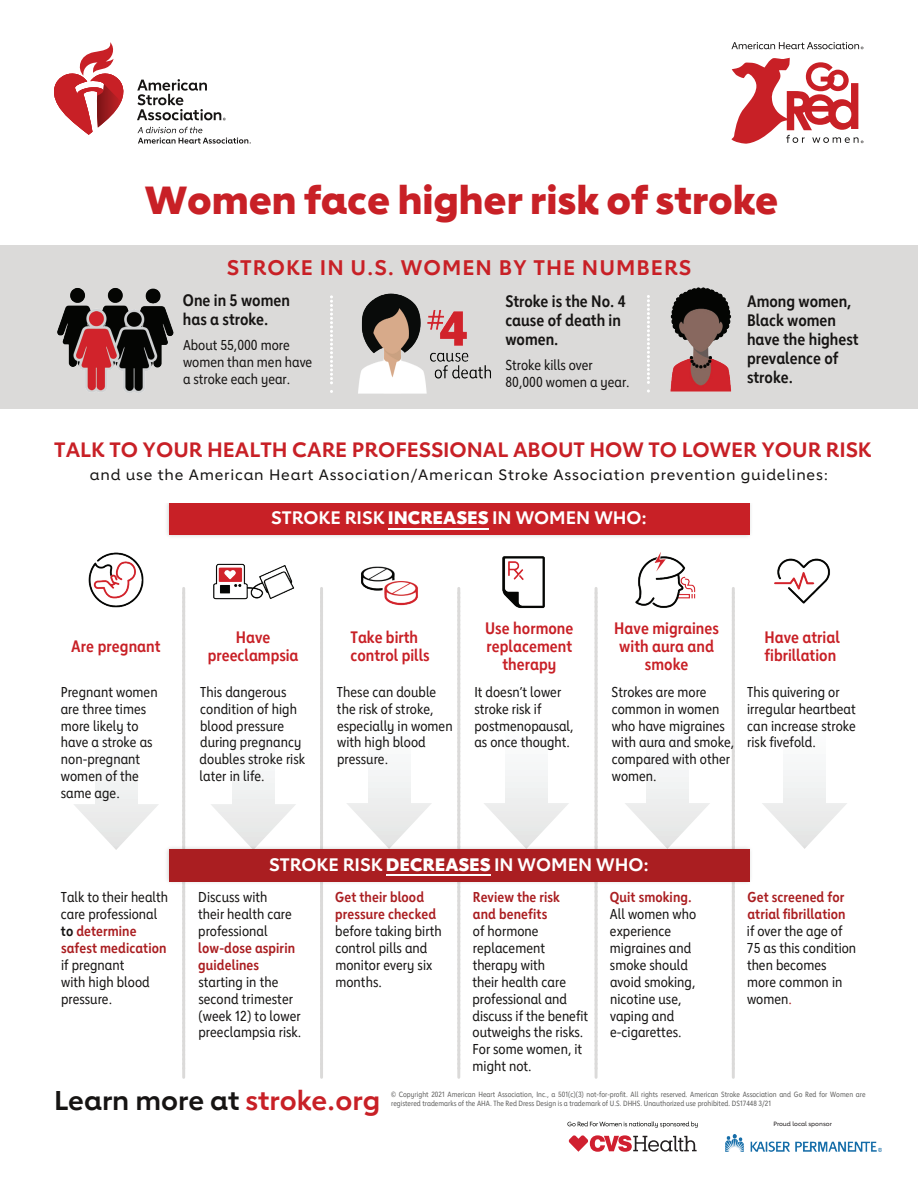
<style>
.page{position:relative;width:918px;height:1188px;background:#fff}
.page>*{position:absolute;margin:0;border:0;box-sizing:border-box;transform-origin:0 0}
.t1{font:800 39px "Lub Dub";color:#c82026}
.t2{font:700 27px "Lub Dub";color:#161413}
.t3{font:700 21px "Lub Dub";letter-spacing:.05em;color:#c82026}
.t4{font:700 20.7px "Lub Dub";color:#c82026}
.t5{font:700 18px "Lub Dub";color:#fff}
.t6{font:700 16.5px/18px "Lub Dub Condensed";color:#c82026;text-align:center}
.t7{font:700 16.5px/19.2px "Lub Dub Condensed";color:#161413}
.t8{font:500 15px "Lub Dub";letter-spacing:.055em;color:#161413}
.t9{font:14.25px/17px "Lub Dub Condensed";letter-spacing:.005em;color:#161413}
.t10{font:700 14.25px/17px "Lub Dub Condensed";letter-spacing:.005em;color:#aa1e21}
.t11{font:7.5px/8.7px "Lub Dub Condensed";color:#616160}
.t12{font:500 6.15px "Lub Dub";color:#211d1e}
.s1{font-weight:800}
.s2{font-weight:700}
.s3{font-weight:700;color:#aa1e21}
.s4{color:#aa1e21}
.s5{color:#c82026}
</style>
<div class="page">
<svg style="left:54px;top:42px;width:70px;height:93px"></svg>
<div style="left:95px;top:719px;width:42px;height:100px;background:#f6f8f8"></div>
<svg style="left:74px;top:804px;width:84px;height:46px"></svg>
<hr style="left:182px;top:588px;width:3px;height:489px;background:#dbdad9">
<div style="left:232px;top:719px;width:42px;height:100px;background:#f6f8f8"></div>
<svg style="left:211px;top:804px;width:85px;height:41px"></svg>
<svg style="left:137px;top:79px;width:89px;height:41px"></svg>
<svg style="left:138px;top:127px;width:113px;height:17px"></svg>
<hr style="left:320px;top:588px;width:3px;height:489px;background:#dbdad9">
<div style="left:368px;top:718px;width:42px;height:100px;background:#f6f8f8"></div>
<svg style="left:347px;top:803px;width:84px;height:42px"></svg>
<hr style="left:457px;top:588px;width:3px;height:489px;background:#dbdad9">
<div style="left:505px;top:718px;width:42px;height:100px;background:#f6f8f8"></div>
<svg style="left:484px;top:803px;width:85px;height:42px"></svg>
<hr style="left:595px;top:588px;width:3px;height:489px;background:#dbdad9">
<div style="left:646px;top:718px;width:42px;height:100px;background:#f6f8f8"></div>
<svg style="left:625px;top:803px;width:85px;height:42px"></svg>
<hr style="left:732px;top:588px;width:3px;height:489px;background:#dbdad9">
<div style="left:784px;top:718px;width:42px;height:100px;background:#f6f8f8"></div>
<svg style="left:762px;top:803px;width:85px;height:46px"></svg>
<div style="left:0;top:246px;width:918px;height:163px;background:#dbdad9"></div>
<svg style="left:731px;top:42px;width:132px;height:7px"></svg>
<svg style="left:731px;top:58px;width:132px;height:86px"></svg>
<img style="left:88px;top:552px;width:56px;height:56px">
<img style="left:213px;top:563px;width:81px;height:37px">
<img style="left:361px;top:566px;width:57px;height:40px">
<img style="left:502px;top:556px;width:43px;height:53px">
<img style="left:635px;top:552px;width:61px;height:56px">
<img style="left:774px;top:558px;width:56px;height:46px">
<img style="left:167px;top:503px;width:584px;height:34px">
<div style="left:169px;top:503px;width:580px;height:32px;background:#c82026"></div>
<hr style="left:388px;top:528px;width:100px;height:1px;background:#fff">
<img style="left:167px;top:845px;width:584px;height:40px">
<div style="left:169px;top:849px;width:580px;height:32px;background:#aa1e21"></div>
<hr style="left:386px;top:874px;width:104px;height:2px;background:#fff">
<img style="left:57px;top:288px;width:117px;height:104px">
<svg style="left:330px;top:295px;width:3px;height:89px"></svg>
<svg style="left:647px;top:295px;width:3px;height:89px"></svg>
<img style="left:358px;top:293px;width:133px;height:101px">
<img style="left:670px;top:287px;width:62px;height:105px">
<svg style="left:569px;top:1135px;width:128px;height:17px"></svg>
<svg style="left:567px;top:1121px;width:131px;height:7px"></svg>
<img style="left:726px;top:1134px;width:155px;height:18px">
<h1 class="t1" style="left:145px;top:177px;width:635px">Women face higher risk of stroke</h1>
<h3 class="t3" style="left:227px;top:255px;width:466px">STROKE IN U.S. WOMEN BY THE NUMBERS</h3>
<p class="t7" style="left:183px;top:291px;width:108px">One in 5 women has a stroke.</p>
<p class="t9" style="left:183px;top:336px;width:131px">About 55,000 more women than men have a stroke each year.</p>
<p class="t7" style="left:505px;top:291px;width:122px">Stroke is the No. 4 cause of death in women.</p>
<p class="t9" style="left:506px;top:357px;width:126px">Stroke kills over<br>80,000 women a year.</p>
<p class="t7" style="left:747px;top:291px;width:113px">Among women,<br>Black women have the highest prevalence of stroke.</p>
<h3 class="t4" style="left:54px;top:437px;width:819px">TALK TO YOUR HEALTH CARE PROFESSIONAL ABOUT HOW TO LOWER YOUR RISK</h3>
<p class="t8" style="left:90px;top:466px;width:740px">and use the American Heart Association/American Stroke Association prevention guidelines:</p>
<p class="t5" style="left:271px;top:507px;width:377px">STROKE RISK <span class="s1">INCREASES</span> IN WOMEN WHO:</p>
<p class="t6" style="left:71px;top:637px;width:91px">Are pregnant</p>
<p class="t6" style="left:208px;top:628px;width:92px">Have preeclampsia</p>
<p class="t9" style="left:61px;top:683px;width:98px">Pregnant women are three times more likely to have a stroke as non-pregnant women of the same age.</p>
<p class="t9" style="left:200px;top:683px;width:107px">This dangerous condition of high blood pressure during pregnancy doubles stroke risk later in life.</p>
<p class="t6" style="left:351px;top:628px;width:81px;text-align:left">Take birth control pills</p>
<p class="t6" style="left:485px;top:619px;width:90px">Use hormone replacement therapy</p>
<p class="t9" style="left:337px;top:683px;width:117px">These can double the risk of stroke, especially in women with high blood pressure.</p>
<p class="t9" style="left:474px;top:683px;width:101px">It doesn’t lower stroke risk if postmenopausal, as once thought.</p>
<p class="t6" style="left:614px;top:619px;width:106px">Have migraines with aura and smoke</p>
<p class="t6" style="left:765px;top:628px;width:77px;text-align:left">Have atrial fibrillation</p>
<p class="t9" style="left:612px;top:683px;width:124px">Strokes are more common in women who have migraines with aura and smoke, compared with other women.</p>
<p class="t9" style="left:747px;top:683px;width:110px">This quivering or irregular heartbeat can increase stroke risk fivefold.</p>
<p class="t9" style="left:61px;top:889px;width:108px">Talk to their health care professional <span class="s2">to</span> <span class="s3">determine safest medication</span></p>
<p class="t9" style="left:61px;top:956px;width:90px">if pregnant with high blood pressure.</p>
<p class="t5" style="left:269px;top:853px;width:381px">STROKE RISK <span class="s1">DECREASES</span> IN WOMEN WHO:</p>
<p class="t9" style="left:198px;top:889px;width:95px">Discuss with their health care professional</p>
<p class="t10" style="left:198px;top:939px;width:98px">low-dose aspirin guidelines</p>
<p class="t9" style="left:198px;top:973px;width:105px">starting in the second trimester (week 12) to lower preeclampsia risk.</p>
<p class="t10" style="left:335px;top:889px;width:102px">Get their blood pressure checked</p>
<p class="t9" style="left:335px;top:922px;width:108px">before taking birth control pills and monitor every six months.</p>
<p class="t10" style="left:473px;top:889px;width:89px">Review the risk and benefits</p>
<p class="t9" style="left:472px;top:923px;width:117px">of hormone replacement therapy with<br>their health care professional and discuss if the benefit outweighs the risks.<br>For some women, it might not.</p>
<p class="t10" style="left:610px;top:889px;width:83px">Quit smoking.</p>
<p class="t9" style="left:610px;top:906px;width:88px">All women who experience migraines and smoke should avoid smoking, nicotine use, vaping and e-cigarettes.</p>
<p class="t10" style="left:747px;top:889px;width:100px">Get screened for atrial fibrillation</p>
<p class="t9" style="left:747px;top:923px;width:111px">if over the age of<br>75 as this condition then becomes more common in women<span class="s4">.</span></p>
<h2 class="t2" style="left:54px;top:1084px;width:328px">Learn more at <span class="s5">stroke.org</span></h2>
<p class="t11" style="left:391px;top:1090px;width:476px">© Copyright 2021 American Heart Association, Inc., a 501(c)(3) not-for-profit. All rights reserved. American Stroke Association and Go Red for Women are registered trademarks of the AHA. The Red Dress Design is a trademark of U.S. DHHS. Unauthorized use prohibited. DS17448 3/21</p>
<p class="t12" style="left:773px;top:1120px;width:60px">Proud local sponsor</p>
</div>
